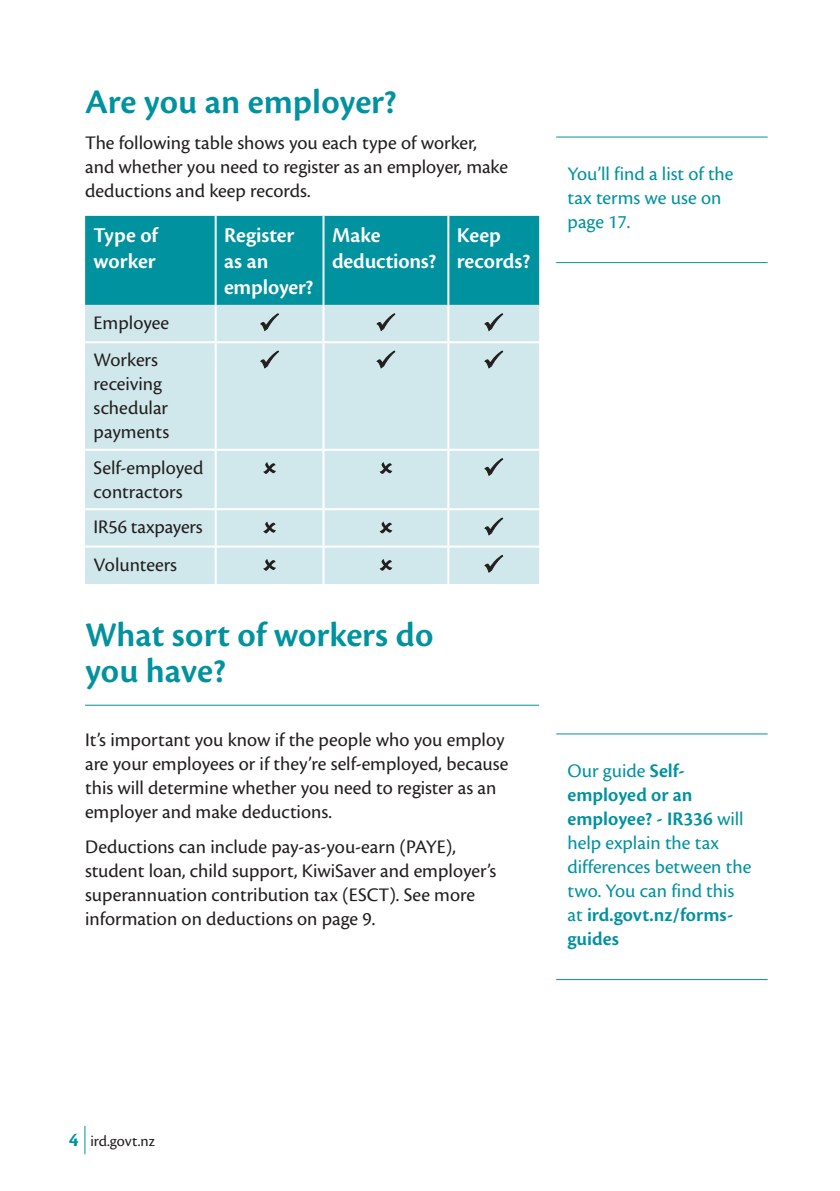
<style>
.page{position:relative;width:840px;height:1191px;background:#fff}
.page>*{position:absolute;margin:0;border:0;box-sizing:border-box;transform-origin:0 0}
.t1{font:600 36px/36px "Cronos Pro";color:#00929f}
.t2{font:600 22px/26px "Cronos Pro";letter-spacing:-.005em;color:#fff}
.t3{font:20px/24px "Cronos Pro";color:#231f20}
.t4{font:20px/24px "Cronos Pro";color:#00929f}
.t5{font:16px "Cronos Pro";color:#231f20}
.s1{font-weight:600}
.s2{font-weight:700;font-size:20px;color:#00929f}
</style>
<div class="page">
<svg style="left:84px;top:1125px;width:1px;height:29px"></svg>
<hr style="left:85px;top:704px;width:454px;height:1px;background:#00929f">
<div style="left:85px;top:216px;width:454px;height:89px;background:#00929f"></div>
<div style="left:85px;top:305px;width:454px;height:279px;background:#d0e8eb"></div>
<hr style="left:322px;top:216px;width:2px;height:89px;background:#fff">
<hr style="left:322px;top:305px;width:2px;height:36px;background:#fff">
<hr style="left:322px;top:343px;width:2px;height:106px;background:#fff">
<hr style="left:322px;top:451px;width:2px;height:57px;background:#fff">
<hr style="left:322px;top:510px;width:2px;height:35px;background:#fff">
<hr style="left:322px;top:547px;width:2px;height:37px;background:#fff">
<hr style="left:214px;top:216px;width:2px;height:89px;background:#fff">
<hr style="left:447px;top:216px;width:2px;height:89px;background:#fff">
<hr style="left:214px;top:305px;width:2px;height:36px;background:#fff">
<hr style="left:447px;top:305px;width:2px;height:36px;background:#fff">
<hr style="left:85px;top:341px;width:130px;height:2px;background:#fff">
<hr style="left:215px;top:341px;width:108px;height:2px;background:#fff">
<hr style="left:214px;top:343px;width:2px;height:106px;background:#fff">
<hr style="left:323px;top:341px;width:125px;height:2px;background:#fff">
<hr style="left:448px;top:341px;width:91px;height:2px;background:#fff">
<hr style="left:447px;top:343px;width:2px;height:106px;background:#fff">
<hr style="left:85px;top:449px;width:130px;height:2px;background:#fff">
<hr style="left:215px;top:449px;width:108px;height:2px;background:#fff">
<hr style="left:214px;top:451px;width:2px;height:57px;background:#fff">
<hr style="left:323px;top:449px;width:125px;height:2px;background:#fff">
<hr style="left:448px;top:449px;width:91px;height:2px;background:#fff">
<hr style="left:447px;top:451px;width:2px;height:57px;background:#fff">
<hr style="left:85px;top:508px;width:130px;height:2px;background:#fff">
<hr style="left:215px;top:508px;width:108px;height:2px;background:#fff">
<hr style="left:214px;top:510px;width:2px;height:35px;background:#fff">
<hr style="left:323px;top:508px;width:125px;height:2px;background:#fff">
<hr style="left:448px;top:508px;width:91px;height:2px;background:#fff">
<hr style="left:447px;top:510px;width:2px;height:35px;background:#fff">
<hr style="left:85px;top:545px;width:130px;height:2px;background:#fff">
<hr style="left:215px;top:545px;width:108px;height:2px;background:#fff">
<hr style="left:214px;top:547px;width:2px;height:37px;background:#fff">
<hr style="left:323px;top:545px;width:125px;height:2px;background:#fff">
<hr style="left:448px;top:545px;width:91px;height:2px;background:#fff">
<hr style="left:447px;top:547px;width:2px;height:37px;background:#fff">
<svg style="left:260px;top:313px;width:19px;height:18px"></svg>
<svg style="left:376px;top:313px;width:19px;height:18px"></svg>
<svg style="left:484px;top:313px;width:19px;height:18px"></svg>
<svg style="left:260px;top:350px;width:19px;height:19px"></svg>
<svg style="left:376px;top:350px;width:19px;height:19px"></svg>
<svg style="left:484px;top:350px;width:19px;height:19px"></svg>
<svg style="left:263px;top:462px;width:13px;height:12px"></svg>
<svg style="left:379px;top:462px;width:13px;height:12px"></svg>
<svg style="left:484px;top:458px;width:19px;height:18px"></svg>
<svg style="left:263px;top:521px;width:13px;height:12px"></svg>
<svg style="left:379px;top:521px;width:13px;height:12px"></svg>
<svg style="left:484px;top:517px;width:19px;height:19px"></svg>
<svg style="left:263px;top:559px;width:13px;height:12px"></svg>
<svg style="left:379px;top:559px;width:13px;height:12px"></svg>
<svg style="left:484px;top:555px;width:19px;height:18px"></svg>
<hr style="left:556px;top:136px;width:211px;height:1px;background:#00929f">
<hr style="left:556px;top:262px;width:211px;height:1px;background:#00929f">
<hr style="left:556px;top:733px;width:211px;height:1px;background:#00929f">
<hr style="left:556px;top:979px;width:211px;height:1px;background:#00929f">
<h1 class="t1" style="left:85px;top:84px;width:313px">Are you an employer?</h1>
<p class="t3" style="left:85px;top:130px;width:424px">The following table shows you each type of worker, and whether you need to register as an employer, make deductions and keep records.</p>
<p class="t2" style="left:94px;top:222px;width:66px">Type of worker</p>
<p class="t2" style="left:224px;top:222px;width:91px">Register as an employer?</p>
<p class="t2" style="left:332px;top:222px;width:106px">Make deductions?</p>
<p class="t2" style="left:456px;top:222px;width:75px">Keep records?</p>
<p class="t3" style="left:94px;top:304px;width:77px;line-height:37.4px">Employee<br>Workers</p>
<p class="t3" style="left:94px;top:372px;width:77px">receiving schedular payments</p>
<p class="t3" style="left:94px;top:456px;width:111px">Self-employed contractors</p>
<p class="t3" style="left:94px;top:508px;width:110px;line-height:37.4px">IR56 taxpayers<br>Volunteers</p>
<h1 class="t1" style="left:85px;top:617px;width:349px">What sort of workers do you have?</h1>
<p class="t3" style="left:85px;top:727px;width:424px">It’s important you know if the people who you employ are your employees or if they’re self-employed, because this will determine whether you need to register as an employer and make deductions.</p>
<p class="t3" style="left:85px;top:835px;width:412px">Deductions can include pay-as-you-earn (PAYE), student loan, child support, KiwiSaver and employer’s superannuation contribution tax (ESCT). See more information on deductions on page 9.</p>
<p class="t4" style="left:567px;top:162px;width:167px">You’ll find a list of the tax terms we use on page 17.</p>
<p class="t4" style="left:567px;top:759px;width:185px">Our guide <span class="s1">Self&shy;employed or an employee? - IR336</span> will help explain the tax differences between the two. You can find this at <span class="s1">ird.govt.nz/forms&shy;guides</span></p>
<p class="t5" style="left:69px;top:1131px;width:87px"><span class="s2">4</span> ird.govt.nz</p>
</div>
